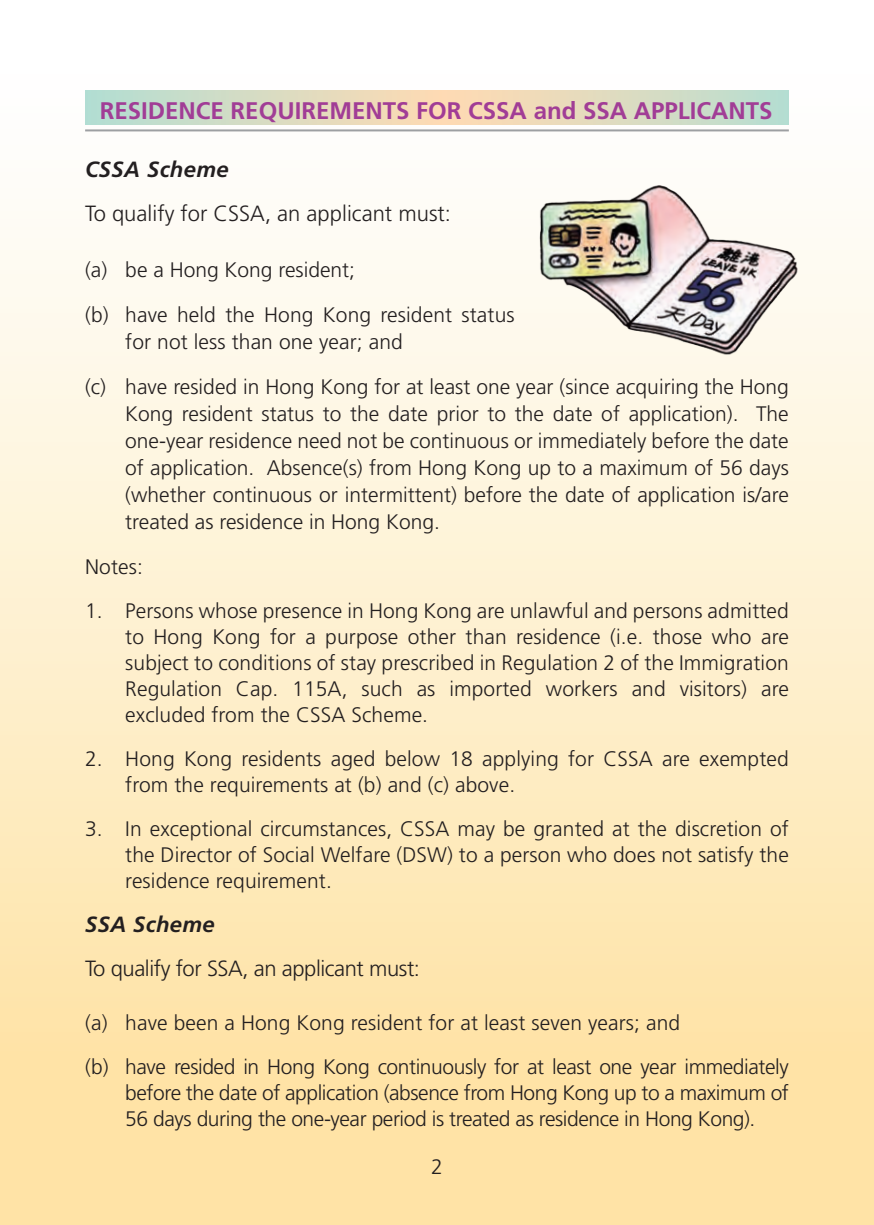
<style>
.page{position:relative;width:874px;height:1225px;background:#fff}
.page>*{position:absolute;margin:0;border:0;box-sizing:border-box;transform-origin:0 0}
.t1{font:700 24px "Frutiger";color:#a13d96}
.t2{font:300 22px "Frutiger";color:#231f20}
.t3{font:300 22px "Frutiger";letter-spacing:-.02em;color:#231f20}
.t4{font:italic 700 22px "Frutiger";letter-spacing:.02em;color:#231f20}
.t5{font:300 21px/26px "Frutiger";color:#231f20}
.t6{font:300 21px/44px "Frutiger";letter-spacing:-.02em;color:#231f20}
</style>
<div class="page">
<div style="left:0;top:0;width:873px;height:1225px;background:linear-gradient(to bottom,#feffff,#ffe09d)"></div>
<svg style="left:85px;top:91px;width:703px;height:34px;background:#dadbc1"></svg>
<hr style="left:85px;top:129px;width:703px;height:2px;background:#9d9fa2">
<img style="left:514px;top:167px;width:300px;height:198px">
<p class="t1" style="left:100px;top:96px;width:674px">RESIDENCE REQUIREMENTS FOR CSSA and SSA APPLICANTS</p>
<p class="t4" style="left:85px;top:157px;width:145px">CSSA Scheme</p>
<p class="t2" style="left:85px;top:201px;width:367px">To qualify for CSSA, an applicant must:</p>
<p class="t5" style="left:85px;top:247px;width:431px;line-height:45px">(a) be a Hong Kong resident;<br>(b) have held the Hong Kong resident status</p>
<p class="t5" style="left:85px;top:319px;width:705px;line-height:45px;text-indent:40px">for not less than one year; and<br>(c) have resided in Hong Kong for at least one year (since acquiring the Hong</p>
<p class="t5" style="left:125px;top:400px;width:664px;line-height:27px;text-align:justify">Kong resident status to the date prior to the date of application). The one-year residence need not be continuous or immediately before the date of application. Absence(s) from Hong Kong up to a maximum of 56 days (whether continuous or intermittent) before the date of application is/are treated as residence in Hong Kong.</p>
<p class="t5" style="left:85px;top:554px;width:59px">Notes:</p>
<p class="t5" style="left:125px;top:598px;width:664px;text-align:justify;text-indent:-40px">1. Persons whose presence in Hong Kong are unlawful and persons admitted to Hong Kong for a purpose other than residence (i.e. those who are subject to conditions of stay prescribed in Regulation 2 of the Immigration Regulation Cap. 115A, such as imported workers and visitors) are excluded from the CSSA Scheme.</p>
<p class="t5" style="left:125px;top:746px;width:664px;text-indent:-40px">2. Hong Kong residents aged below 18 applying for CSSA are exempted from the requirements at (b) and (c) above.</p>
<p class="t5" style="left:125px;top:815px;width:664px;text-align:justify;text-indent:-40px">3. In exceptional circumstances, CSSA may be granted at the discretion of the Director of Social Welfare (DSW) to a person who does not satisfy the residence requirement.</p>
<p class="t4" style="left:85px;top:911px;width:131px">SSA Scheme</p>
<p class="t3" style="left:85px;top:955px;width:336px">To qualify for SSA, an applicant must:</p>
<p class="t6" style="left:85px;top:1000px;width:704px">(a) have been a Hong Kong resident for at least seven years; and<br>(b) have resided in Hong Kong continuously for at least one year immediately</p>
<p class="t6" style="left:125px;top:1079px;width:664px;line-height:26px">before the date of application (absence from Hong Kong up to a maximum of<br>56 days during the one-year period is treated as residence in Hong Kong).</p>
<p class="t5" style="left:431px;top:1154px;width:13px">2</p>
</div>
